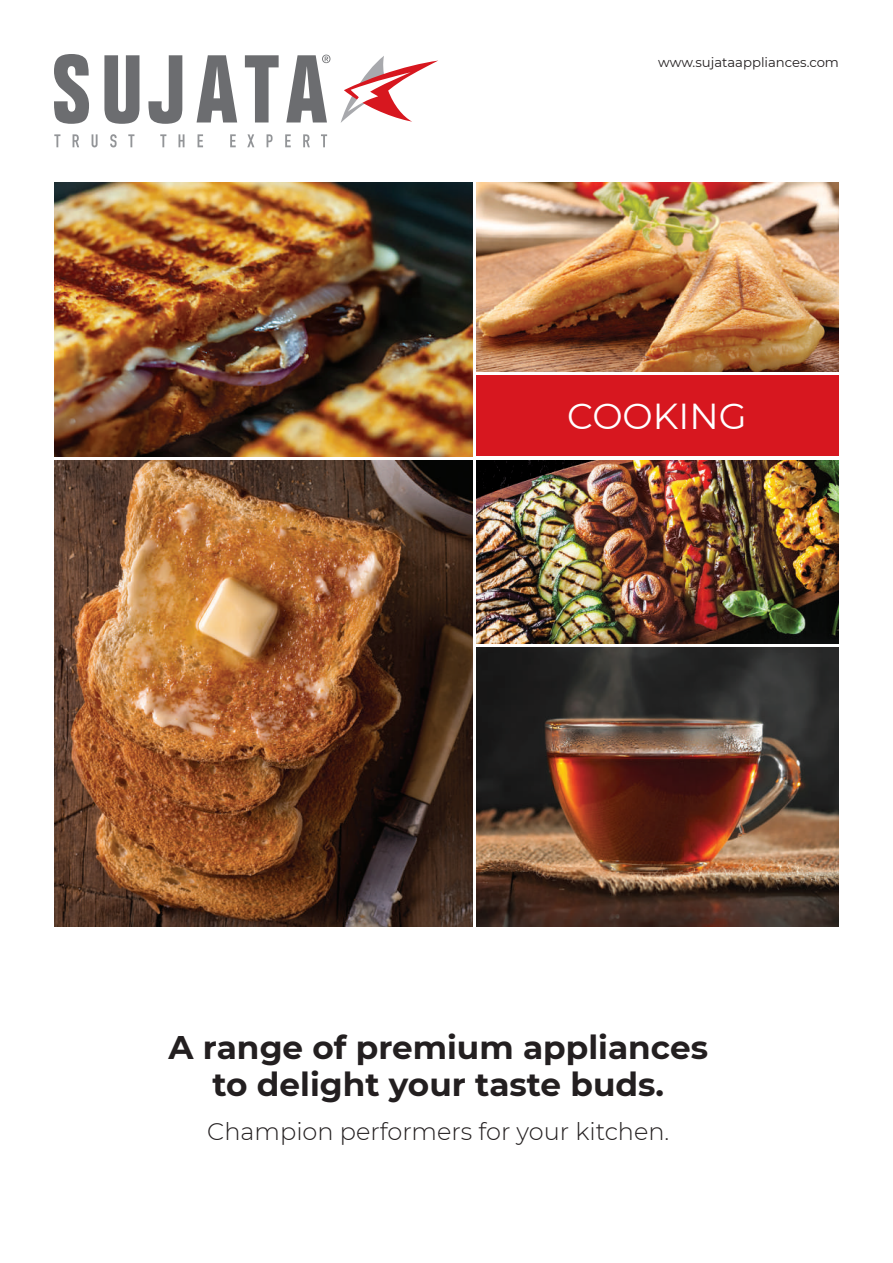
<style>
.page{position:relative;width:893px;height:1263px;background:#fff}
.page>*{position:absolute;margin:0;border:0;box-sizing:border-box;transform-origin:0 0}
.t1{font:36px "Montserrat";color:#fff}
.t2{font:700 32.7px/37.2px "Montserrat";color:#231f20;text-align:center}
.t3{font:300 24px "Montserrat";color:#231f20}
.t4{font:13.2px "Montserrat";color:#231f20}
</style>
<div class="page">
<svg style="left:341px;top:56px;width:97px;height:67px"></svg>
<svg style="left:54px;top:134px;width:6px;height:13px"></svg>
<svg style="left:73px;top:134px;width:6px;height:13px"></svg>
<svg style="left:92px;top:134px;width:6px;height:13px"></svg>
<svg style="left:110px;top:134px;width:7px;height:13px"></svg>
<svg style="left:128px;top:134px;width:6px;height:13px"></svg>
<svg style="left:160px;top:134px;width:6px;height:13px"></svg>
<svg style="left:178px;top:134px;width:7px;height:13px"></svg>
<svg style="left:198px;top:134px;width:5px;height:13px"></svg>
<svg style="left:230px;top:134px;width:6px;height:13px"></svg>
<svg style="left:247px;top:134px;width:7px;height:13px"></svg>
<svg style="left:267px;top:134px;width:6px;height:13px"></svg>
<svg style="left:285px;top:134px;width:6px;height:13px"></svg>
<svg style="left:303px;top:134px;width:7px;height:13px"></svg>
<svg style="left:321px;top:134px;width:6px;height:13px"></svg>
<svg style="left:54px;top:54px;width:35px;height:70px"></svg>
<svg style="left:104px;top:55px;width:35px;height:69px"></svg>
<svg style="left:148px;top:55px;width:34px;height:69px"></svg>
<svg style="left:197px;top:55px;width:40px;height:67px"></svg>
<svg style="left:245px;top:55px;width:34px;height:67px"></svg>
<svg style="left:286px;top:55px;width:44px;height:67px"></svg>
<div style="left:477px;top:375px;width:362px;height:81px;background:#d7171f"></div>
<img style="left:477px;top:183px;width:362px;height:188px">
<img style="left:477px;top:461px;width:362px;height:183px">
<img style="left:477px;top:648px;width:362px;height:278px">
<img style="left:54px;top:461px;width:418px;height:465px">
<img style="left:54px;top:183px;width:418px;height:273px">
<p class="t4" style="left:658px;top:53px;width:182px">www.sujataappliances.com</p>
<p class="t1" style="left:567px;top:392px;width:181px">COOKING</p>
<p class="t2" style="left:169px;top:1027px;width:541px">A range of premium appliances to delight your taste buds.</p>
<p class="t3" style="left:207px;top:1115px;width:464px">Champion performers for your kitchen.</p>
</div>
